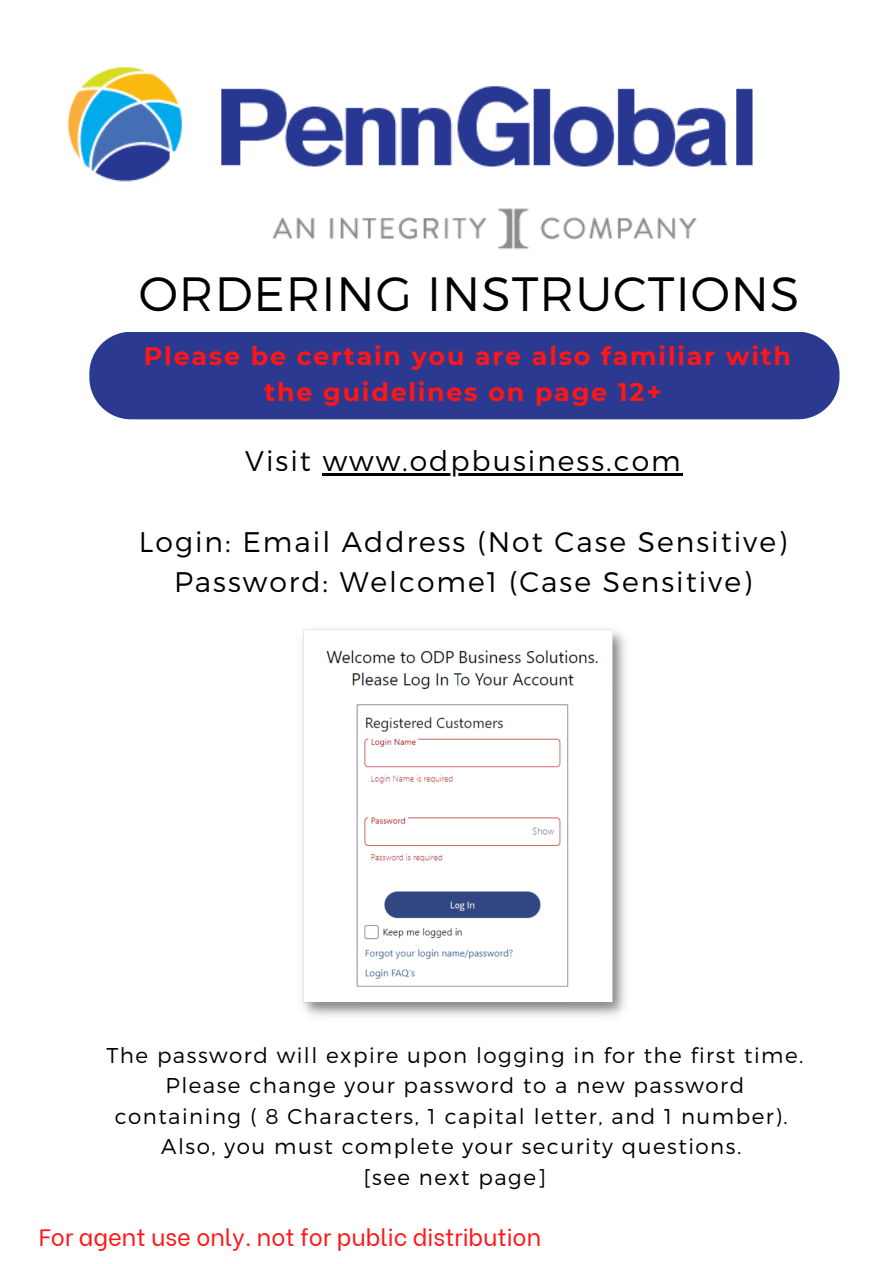
<style>
.page{position:relative;width:894px;height:1264px;background:#fff}
.page>*{position:absolute;margin:0;border:0;box-sizing:border-box;transform-origin:0 0}
.t1{font:300 48.15px "Montserrat";letter-spacing:.02em;color:#000}
.t2{font:300 28.35px "Montserrat";letter-spacing:.07em;color:#000}
.t3{font:700 25.35px/36px "Montserrat";letter-spacing:.07em;color:#ff1616;text-align:center}
.t4{font:23.7px "Be Vietnam";color:#ff1616}
.t5{font:300 21.45px "Montserrat";letter-spacing:.07em;color:#000}
</style>
<div class="page">
<img style="left:67px;top:67px;width:686px;height:183px">
<img style="left:302px;top:629px;width:324px;height:388px">
<div style="left:89px;top:332px;width:750px;height:87px;background:#2b3990"></div>
<hr style="left:323px;top:473px;width:359px;height:2px;background:#000">
<h3 class="t1" style="left:139px;top:262px;width:662px">ORDERING INSTRUCTIONS</h3>
<h4 class="t3" style="left:144px;top:338px;width:648px">Please be certain you are also familiar with the guidelines on page 12+</h4>
<h2 class="t2" style="left:245px;top:442px;width:437px">Visit www.odpbusiness.com</h2>
<h2 class="t2" style="left:139px;top:523px;width:649px">Login: Email Address (Not Case Sensitive)</h2>
<p class="t2" style="left:174px;top:563px;width:579px">Password: Welcome1 (Case Sensitive)</p>
<p class="t5" style="left:106px;top:1041px;width:698px">The password will expire upon logging in for the first time.</p>
<p class="t5" style="left:165px;top:1071px;width:580px">Please change your password to a new password</p>
<p class="t5" style="left:115px;top:1102px;width:674px">containing ( 8 Characters, 1 capital letter, and 1 number).</p>
<p class="t5" style="left:161px;top:1132px;width:581px">Also, you must complete your security questions.</p>
<p class="t5" style="left:363px;top:1162px;width:184px">[see next page]</p>
<p class="t4" style="left:39px;top:1217px;width:504px">For agent use only. not for public distribution</p>
</div>
